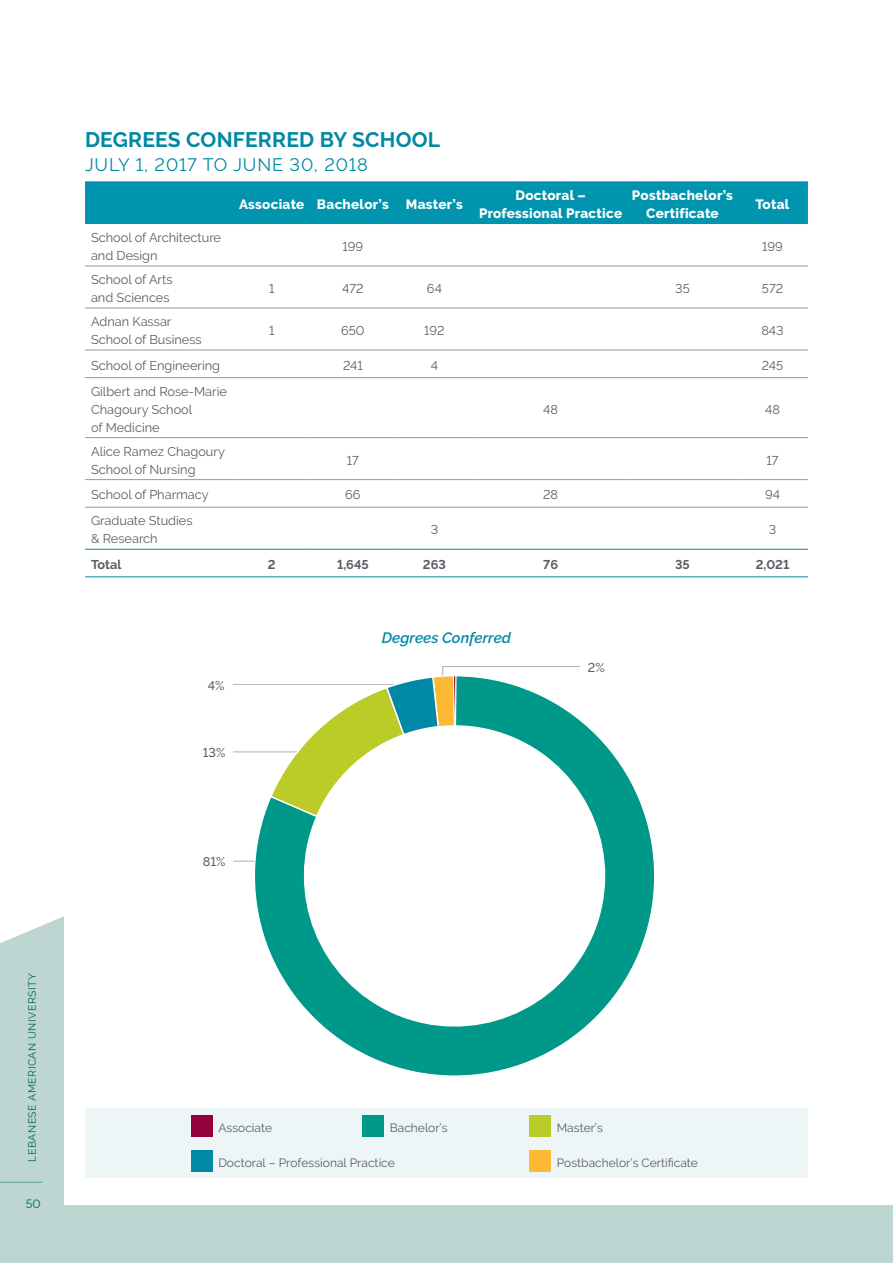
<style>
.page{position:relative;width:893px;height:1263px;background:#fff}
.page>*{position:absolute;margin:0;border:0;box-sizing:border-box;transform-origin:0 0}
.t1{font:700 21px "Raleway";letter-spacing:.01em;color:#0088a4}
.t2{font:18px "Raleway";letter-spacing:.05em;color:#0088a4}
.t3{font:italic 600 15px "Raleway";color:#0088a4}
.t4{font:800 13.5px/18px "Raleway";letter-spacing:.02em;color:#fff;text-align:center}
.t5{font:12.75px/18px "Raleway";color:#585e66}
.t6{font:700 12.75px "Raleway";color:#585e66}
.t7{font:500 12.75px "Raleway";color:#585e66}
.t8{font:12px "Raleway";color:#585e66}
.t9{font:12px "Raleway";color:#006558}
.t10{font:10.5px "Raleway";letter-spacing:.05em;color:#006558}
</style>
<div class="page">
<div style="left:0;top:916px;width:893px;height:347px;background:#bdd6d2"></div>
<div style="left:64px;top:101px;width:829px;height:1103px;background:#fff"></div>
<hr style="left:0;top:1182px;width:43px;height:1px;background:#57a79c">
<hr style="left:233px;top:684px;width:183px;height:1px;background:#585e66">
<hr style="left:233px;top:752px;width:75px;height:1px;background:#585e66">
<hr style="left:233px;top:861px;width:43px;height:1px;background:#585e66">
<div style="left:85px;top:181px;width:723px;height:43px;background:#0094ae"></div>
<hr style="left:85px;top:266px;width:148px;height:1px;background:#9299a0">
<hr style="left:233px;top:266px;width:77px;height:1px;background:#9299a0">
<hr style="left:310px;top:266px;width:85px;height:1px;background:#9299a0">
<hr style="left:395px;top:266px;width:78px;height:1px;background:#9299a0">
<hr style="left:473px;top:266px;width:155px;height:1px;background:#9299a0">
<hr style="left:628px;top:266px;width:109px;height:1px;background:#9299a0">
<hr style="left:737px;top:266px;width:71px;height:1px;background:#9299a0">
<hr style="left:85px;top:308px;width:148px;height:1px;background:#9299a0">
<hr style="left:233px;top:308px;width:77px;height:1px;background:#9299a0">
<hr style="left:310px;top:308px;width:85px;height:1px;background:#9299a0">
<hr style="left:395px;top:308px;width:78px;height:1px;background:#9299a0">
<hr style="left:473px;top:308px;width:155px;height:1px;background:#9299a0">
<hr style="left:628px;top:308px;width:109px;height:1px;background:#9299a0">
<hr style="left:737px;top:308px;width:71px;height:1px;background:#9299a0">
<hr style="left:85px;top:350px;width:148px;height:1px;background:#9299a0">
<hr style="left:233px;top:350px;width:77px;height:1px;background:#9299a0">
<hr style="left:310px;top:350px;width:85px;height:1px;background:#9299a0">
<hr style="left:395px;top:350px;width:78px;height:1px;background:#9299a0">
<hr style="left:473px;top:350px;width:155px;height:1px;background:#9299a0">
<hr style="left:628px;top:350px;width:109px;height:1px;background:#9299a0">
<hr style="left:737px;top:350px;width:71px;height:1px;background:#9299a0">
<hr style="left:85px;top:377px;width:148px;height:1px;background:#9299a0">
<hr style="left:233px;top:377px;width:77px;height:1px;background:#9299a0">
<hr style="left:310px;top:377px;width:85px;height:1px;background:#9299a0">
<hr style="left:395px;top:377px;width:78px;height:1px;background:#9299a0">
<hr style="left:473px;top:377px;width:155px;height:1px;background:#9299a0">
<hr style="left:628px;top:377px;width:109px;height:1px;background:#9299a0">
<hr style="left:737px;top:377px;width:71px;height:1px;background:#9299a0">
<hr style="left:85px;top:437px;width:148px;height:1px;background:#9299a0">
<hr style="left:233px;top:437px;width:77px;height:1px;background:#9299a0">
<hr style="left:310px;top:437px;width:85px;height:1px;background:#9299a0">
<hr style="left:395px;top:437px;width:78px;height:1px;background:#9299a0">
<hr style="left:473px;top:437px;width:155px;height:1px;background:#9299a0">
<hr style="left:628px;top:437px;width:109px;height:1px;background:#9299a0">
<hr style="left:737px;top:437px;width:71px;height:1px;background:#9299a0">
<hr style="left:85px;top:479px;width:148px;height:1px;background:#9299a0">
<hr style="left:233px;top:479px;width:77px;height:1px;background:#9299a0">
<hr style="left:310px;top:479px;width:85px;height:1px;background:#9299a0">
<hr style="left:395px;top:479px;width:78px;height:1px;background:#9299a0">
<hr style="left:473px;top:479px;width:155px;height:1px;background:#9299a0">
<hr style="left:628px;top:479px;width:109px;height:1px;background:#9299a0">
<hr style="left:737px;top:479px;width:71px;height:1px;background:#9299a0">
<hr style="left:85px;top:507px;width:148px;height:1px;background:#9299a0">
<hr style="left:233px;top:507px;width:77px;height:1px;background:#9299a0">
<hr style="left:310px;top:507px;width:85px;height:1px;background:#9299a0">
<hr style="left:395px;top:507px;width:78px;height:1px;background:#9299a0">
<hr style="left:473px;top:507px;width:155px;height:1px;background:#9299a0">
<hr style="left:628px;top:507px;width:109px;height:1px;background:#9299a0">
<hr style="left:737px;top:507px;width:71px;height:1px;background:#9299a0">
<hr style="left:85px;top:549px;width:148px;height:1px;background:#0088a4">
<hr style="left:233px;top:549px;width:77px;height:1px;background:#0088a4">
<hr style="left:310px;top:549px;width:85px;height:1px;background:#0088a4">
<hr style="left:395px;top:549px;width:78px;height:1px;background:#0088a4">
<hr style="left:473px;top:549px;width:155px;height:1px;background:#0088a4">
<hr style="left:628px;top:549px;width:109px;height:1px;background:#0088a4">
<hr style="left:737px;top:549px;width:71px;height:1px;background:#0088a4">
<hr style="left:85px;top:577px;width:148px;height:1px;background:#0088a4">
<hr style="left:233px;top:577px;width:77px;height:1px;background:#0088a4">
<hr style="left:310px;top:577px;width:85px;height:1px;background:#0088a4">
<hr style="left:395px;top:577px;width:78px;height:1px;background:#0088a4">
<hr style="left:473px;top:577px;width:155px;height:1px;background:#0088a4">
<hr style="left:628px;top:577px;width:109px;height:1px;background:#0088a4">
<hr style="left:737px;top:577px;width:71px;height:1px;background:#0088a4">
<div style="left:85px;top:1108px;width:723px;height:70px;background:#edf5f7"></div>
<div style="left:191px;top:1115px;width:22px;height:22px;background:#95013d"></div>
<div style="left:363px;top:1115px;width:21px;height:22px;background:#009889"></div>
<div style="left:530px;top:1115px;width:21px;height:22px;background:#bbcb27"></div>
<div style="left:191px;top:1150px;width:22px;height:21px;background:#0088a4"></div>
<div style="left:530px;top:1150px;width:21px;height:21px;background:#fdb933"></div>
<svg style="left:253px;top:684px;width:401px;height:392px"></svg>
<svg style="left:269px;top:666px;width:311px;height:152px"></svg>
<p class="t10" style="left:26px;top:1161px;width:190px;rotate:-90deg">LEBANESE AMERICAN UNIVERSITY</p>
<p class="t9" style="left:26px;top:1197px;width:16px">50</p>
<h1 class="t1" style="left:85px;top:128px;width:357px">DEGREES CONFERRED BY SCHOOL</h1>
<h2 class="t2" style="left:85px;top:154px;width:284px">JULY 1, 2017 TO JUNE 30, 2018</h2>
<p class="t4" style="left:239px;top:195px;width:151px">Associate Bachelor’s</p>
<p class="t4" style="left:406px;top:195px;width:58px">Master’s</p>
<p class="t4" style="left:479px;top:186px;width:144px">Doctoral –<br>Professional Practice</p>
<p class="t4" style="left:632px;top:186px;width:103px">Postbachelor’s<br>Certificate</p>
<p class="t4" style="left:755px;top:195px;width:35px">Total</p>
<p class="t5" style="left:91px;top:228px;width:131px">School of Architecture and Design</p>
<p class="t5" style="left:343px;top:237px;width:22px">199</p>
<p class="t5" style="left:762px;top:237px;width:22px">199</p>
<p class="t5" style="left:91px;top:270px;width:83px">School of Arts and Sciences</p>
<p class="t5" style="left:269px;top:279px;width:7px">1</p>
<p class="t5" style="left:342px;top:279px;width:23px">472</p>
<p class="t5" style="left:427px;top:279px;width:16px">64</p>
<p class="t5" style="left:675px;top:279px;width:16px">35</p>
<p class="t5" style="left:762px;top:279px;width:23px">572</p>
<p class="t5" style="left:91px;top:312px;width:112px">Adnan Kassar<br>School of Business</p>
<p class="t5" style="left:269px;top:321px;width:7px">1</p>
<p class="t5" style="left:341px;top:321px;width:25px">650</p>
<p class="t5" style="left:424px;top:321px;width:22px">192</p>
<p class="t5" style="left:761px;top:321px;width:24px">843</p>
<p class="t5" style="left:91px;top:356px;width:131px">School of Engineering</p>
<p class="t5" style="left:343px;top:356px;width:21px">241</p>
<p class="t5" style="left:431px;top:356px;width:9px">4</p>
<p class="t5" style="left:762px;top:356px;width:23px">245</p>
<p class="t5" style="left:91px;top:382px;width:137px">Gilbert and Rose-Marie<br>Chagoury School<br>of Medicine</p>
<p class="t5" style="left:543px;top:400px;width:16px">48</p>
<p class="t5" style="left:765px;top:400px;width:16px">48</p>
<p class="t5" style="left:91px;top:442px;width:135px">Alice Ramez Chagoury<br>School of Nursing</p>
<p class="t5" style="left:347px;top:451px;width:13px">17</p>
<p class="t5" style="left:766px;top:451px;width:13px">17</p>
<p class="t5" style="left:91px;top:486px;width:119px">School of Pharmacy</p>
<p class="t5" style="left:345px;top:486px;width:17px">66</p>
<p class="t5" style="left:543px;top:486px;width:16px">28</p>
<p class="t5" style="left:765px;top:486px;width:16px">94</p>
<p class="t5" style="left:91px;top:512px;width:103px">Graduate Studies &amp; Research</p>
<p class="t5" style="left:431px;top:521px;width:9px">3</p>
<p class="t5" style="left:769px;top:521px;width:9px">3</p>
<p class="t6" style="left:91px;top:557px;width:32px">Total</p>
<p class="t6" style="left:268px;top:557px;width:9px">2</p>
<p class="t6" style="left:337px;top:557px;width:33px">1,645</p>
<p class="t6" style="left:423px;top:557px;width:24px">263</p>
<p class="t6" style="left:543px;top:557px;width:16px">76</p>
<p class="t6" style="left:675px;top:557px;width:16px">35</p>
<p class="t6" style="left:756px;top:557px;width:35px">2,021</p>
<p class="t7" style="left:208px;top:678px;width:18px">4%</p>
<p class="t7" style="left:203px;top:745px;width:24px">13%</p>
<p class="t7" style="left:203px;top:854px;width:24px">81%</p>
<p class="t3" style="left:382px;top:629px;width:131px">Degrees Conferred</p>
<p class="t7" style="left:588px;top:660px;width:18px">2%</p>
<p class="t8" style="left:218px;top:1121px;width:55px">Associate</p>
<p class="t8" style="left:390px;top:1121px;width:59px">Bachelor’s</p>
<p class="t8" style="left:557px;top:1121px;width:48px">Master’s</p>
<p class="t8" style="left:218px;top:1155px;width:178px">Doctoral – Professional Practice</p>
<p class="t8" style="left:557px;top:1155px;width:143px">Postbachelor’s Certificate</p>
</div>
